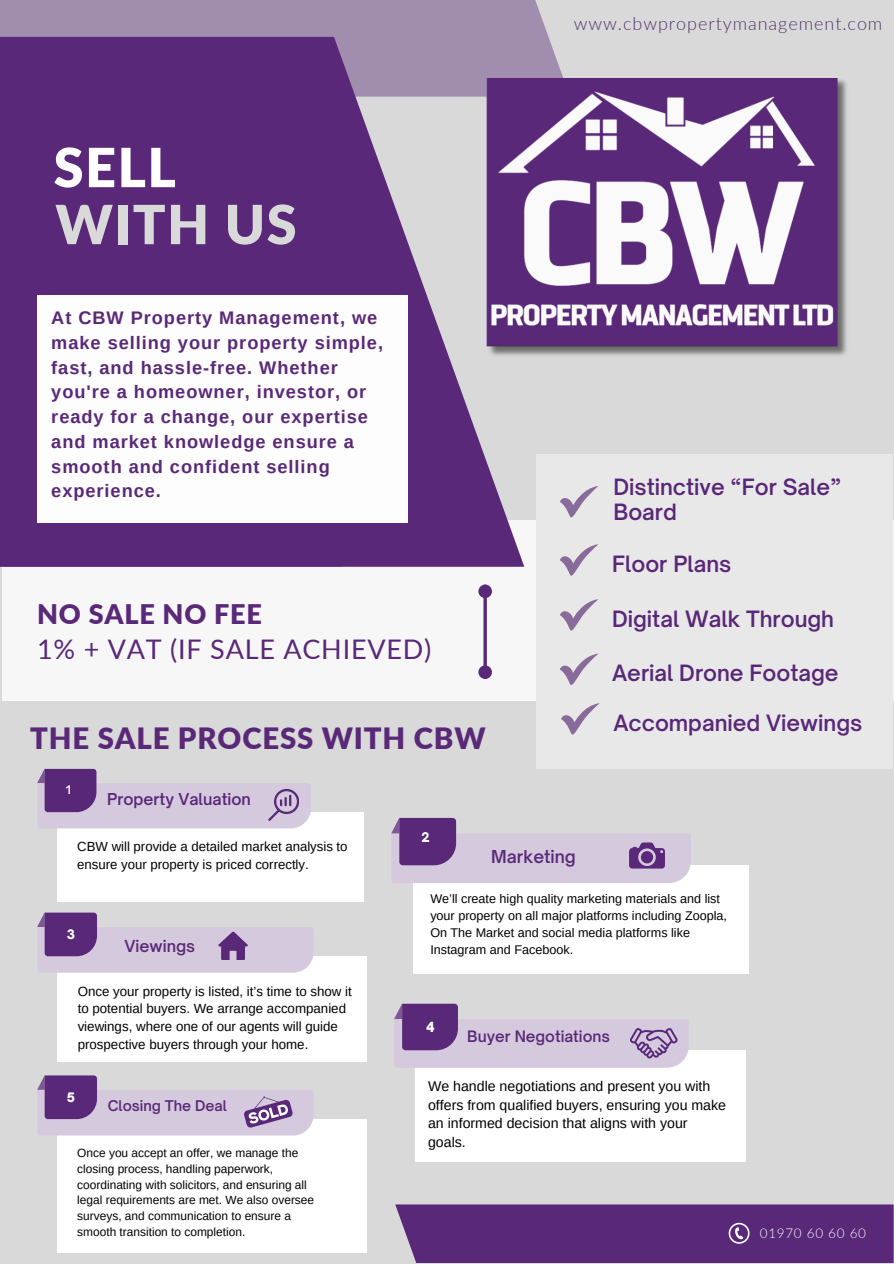
<style>
.page{position:relative;width:894px;height:1264px;background:#fff}
.page>*{position:absolute;margin:0;border:0;box-sizing:border-box;transform-origin:0 0}
.t1{font:900 54px "Lato";letter-spacing:.03em;color:#d9d9d9}
.t2{font:900 54px "Lato";color:#fff}
.t3{font:900 29.4px "Lato";letter-spacing:.03em;color:#5a2878}
.t4{font:27px/34.8px "Lato";letter-spacing:.03em;color:#5a2878}
.t5{font:600 21.45px/24.8px "Open Sauce One";color:#592778}
.t6{font:700 18.15px/24.8px "Arimo";letter-spacing:.05em;color:#5a2878}
.t7{font:300 18px "Lato";letter-spacing:.05em;color:#53356b}
.t8{font:600 16.95px "Open Sauce One";color:#5a2878}
.t9{font:600 15.75px "Open Sauce One";color:#5a2878}
.t10{font:600 15.6px "Open Sauce One";color:#592778}
.t11{font:600 15.15px "Open Sauce One";color:#5a2878}
.t12{font:14.1px/18.9px "Arimo";color:#000}
.t13{font:600 14.1px "Open Sauce One";color:#5a2878}
.t14{font:300 13.5px "Lato";letter-spacing:.05em;color:#fdfdfe}
.t15{font:13.35px/17.7px "Arimo";color:#000}
.t16{font:900 13.35px "Open Sauce One";color:#fff}
.t17{font:13.2px/17.5px "Arimo";color:#000}
.t18{font:12.6px/16.8px "Arimo";color:#000}
.t19{font:900 12.6px "Open Sauce One";color:#fff}
.t20{font:11.85px/15.9px "Arimo";color:#000}
.t21{font:600 11.4px "Open Sauce One";color:#fff}
.s1{font-weight:900}
</style>
<div class="page">
<div style="left:0;top:0;width:893px;height:1263px;background:#d9d9d9"></div>
<div style="left:0;top:0;width:563px;height:78px;background:#a18dad"></div>
<div style="left:2px;top:520px;width:891px;height:180px;background:#fdfdfe"></div>
<svg style="left:0;top:37px;width:524px;height:530px"></svg>
<div style="left:0;top:37px;width:342px;height:529px;background:#5a2879"></div>
<hr style="left:483px;top:597px;width:3px;height:69px;background:#5a2879">
<div style="left:480px;top:586px;width:10px;height:10px;background:#5a2879;border-radius:50%"></div>
<div style="left:478px;top:584px;width:14px;height:14px;border:3px solid #5a2879;border-radius:50%"></div>
<div style="left:480px;top:667px;width:10px;height:10px;background:#5a2879;border-radius:50%"></div>
<div style="left:478px;top:665px;width:14px;height:14px;border:3px solid #5a2879;border-radius:50%"></div>
<img style="left:483px;top:78px;width:364px;height:279px">
<div style="left:37px;top:295px;width:371px;height:227px;background:#fdfdfe"></div>
<div style="left:57px;top:812px;width:306px;height:90px;background:#fff"></div>
<div style="left:57px;top:956px;width:309px;height:105px;background:#fff"></div>
<div style="left:412px;top:865px;width:336px;height:109px;background:#fff"></div>
<div style="left:415px;top:1050px;width:330px;height:111px;background:#fff"></div>
<svg style="left:37px;top:769px;width:274px;height:59px"></svg>
<svg style="left:391px;top:818px;width:299px;height:65px"></svg>
<svg style="left:37px;top:912px;width:276px;height:60px"></svg>
<svg style="left:394px;top:1003px;width:294px;height:64px"></svg>
<div style="left:57px;top:1119px;width:309px;height:133px;background:#fff"></div>
<svg style="left:37px;top:1075px;width:276px;height:60px"></svg>
<div style="left:536px;top:454px;width:356px;height:314px;background:#e8e8e8"></div>
<svg style="left:560px;top:486px;width:38px;height:31px"></svg>
<svg style="left:560px;top:544px;width:38px;height:31px"></svg>
<svg style="left:560px;top:599px;width:38px;height:31px"></svg>
<svg style="left:560px;top:653px;width:38px;height:32px"></svg>
<div style="left:395px;top:1204px;width:498px;height:59px;background:#5a2879"></div>
<svg style="left:561px;top:703px;width:38px;height:31px"></svg>
<h1 class="t2" style="left:54px;top:134px;width:124px">SELL</h1>
<h1 class="t1" style="left:55px;top:191px;width:243px">WITH US</h1>
<p class="t6" style="left:51px;top:305px;width:333px">At CBW Property Management, we make selling your property simple, fast, and hassle-free. Whether you're a homeowner, investor, or ready for a change, our expertise and market knowledge ensure a smooth and confident selling experience.</p>
<h5 class="t4" style="left:37px;top:596px;width:395px"><span class="s1">NO SALE NO FEE<br></span>1% + VAT (IF SALE ACHIEVED)</h5>
<p class="t3" style="left:30px;top:720px;width:457px">THE SALE PROCESS WITH CBW</p>
<p class="t21" style="left:66px;top:782px;width:7px">1</p>
<h4 class="t10" style="left:107px;top:789px;width:145px">Property Valuation</h4>
<p class="t7" style="left:573px;top:12px;width:310px">www.cbwpropertymanagement.com</p>
<p class="t5" style="left:613px;top:474px;width:229px">Distinctive “For Sale”<br>Board</p>
<p class="t5" style="left:612px;top:551px;width:121px">Floor Plans</p>
<p class="t5" style="left:612px;top:606px;width:223px">Digital Walk Through</p>
<p class="t5" style="left:612px;top:660px;width:228px">Aerial Drone Footage</p>
<p class="t5" style="left:613px;top:710px;width:250px">Accompanied Viewings</p>
<h4 class="t17" style="left:77px;top:837px;width:272px">CBW will provide a detailed market analysis to ensure your property is priced correctly.</h4>
<p class="t19" style="left:67px;top:926px;width:10px">3</p>
<p class="t9" style="left:124px;top:935px;width:72px">Viewings</p>
<p class="t15" style="left:78px;top:982px;width:276px">Once your property is listed, it’s time to show it to potential buyers. We arrange accompanied viewings, where one of our agents will guide prospective buyers through your home.</p>
<h2 class="t19" style="left:67px;top:1089px;width:10px">5</h2>
<p class="t13" style="left:108px;top:1096px;width:121px">Closing The Deal</p>
<p class="t20" style="left:77px;top:1144px;width:238px">Once you accept an offer, we manage the closing process, handling paperwork, coordinating with solicitors, and ensuring all legal requirements are met. We also oversee surveys, and communication to ensure a smooth transition to completion.</p>
<h4 class="t19" style="left:421px;top:829px;width:10px">2</h4>
<h4 class="t8" style="left:491px;top:845px;width:86px">Marketing</h4>
<h3 class="t18" style="left:430px;top:890px;width:298px">We’ll create high quality marketing materials and list your property on all major platforms including Zoopla, On The Market and social media platforms like Instagram and Facebook.</h3>
<h4 class="t16" style="left:426px;top:1018px;width:10px">4</h4>
<p class="t11" style="left:467px;top:1026px;width:144px">Buyer Negotiations</p>
<p class="t12" style="left:428px;top:1076px;width:299px">We handle negotiations and present you with offers from qualified buyers, ensuring you make an informed decision that aligns with your goals.</p>
<h6 class="t14" style="left:759px;top:1224px;width:108px">01970 60 60 60</h6>
</div>
